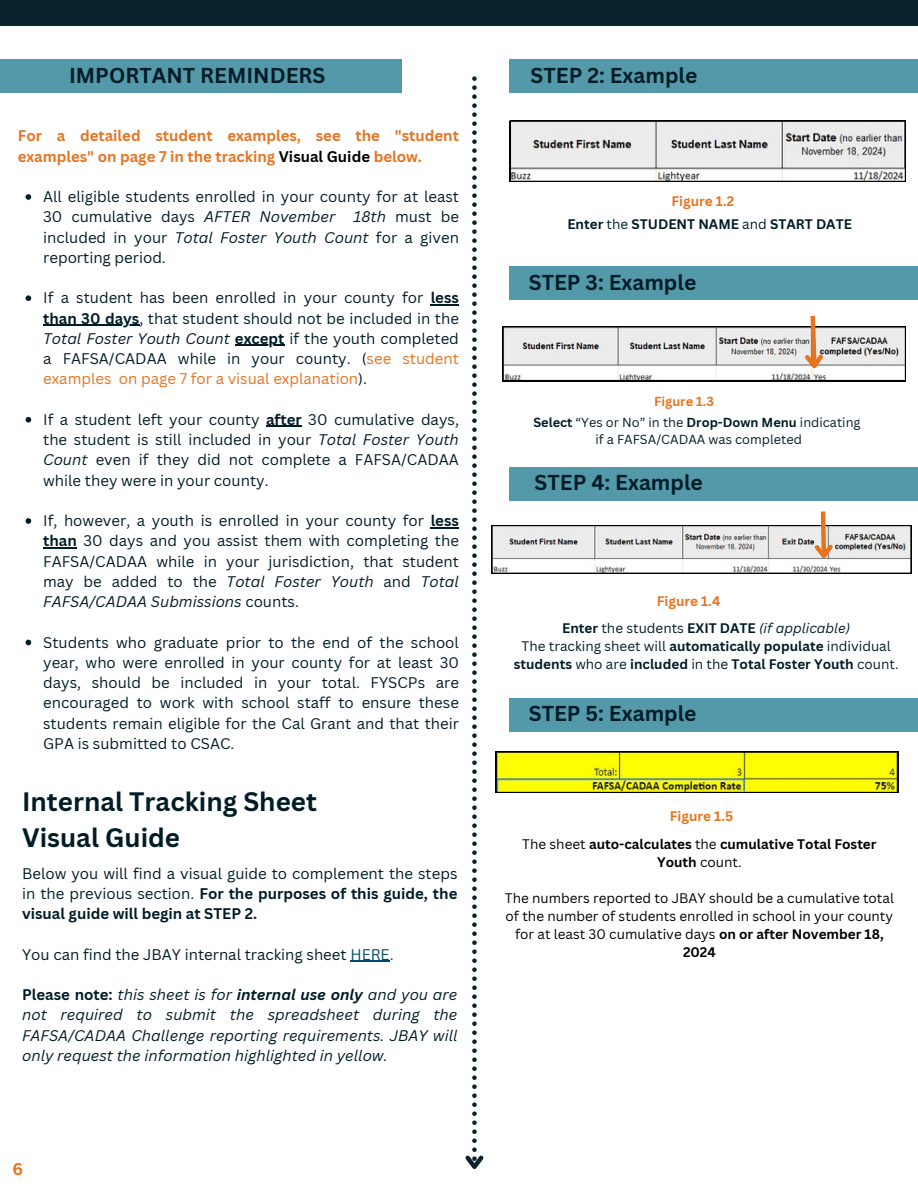
<style>
.page{position:relative;width:918px;height:1188px;background:#fff}
.page>*{position:absolute;margin:0;border:0;box-sizing:border-box;transform-origin:0 0}
.t1{font:700 25.95px/36px "Canva Sans";color:#001c27}
.t2{font:700 21px "Canva Sans";color:#001c27}
.t3{font:700 16.5px "Canva Sans";color:#e7731f}
.t4{font:15px/20.2px "Canva Sans";color:#001c27;text-align:justify}
.t5{font:italic 15px/20.2px "Canva Sans";color:#001c27;text-align:justify}
.t6{font:700 15px/20.2px "Canva Sans";color:#e7731f}
.t7{font:13.5px/18px "Canva Sans";color:#000;text-align:center}
.t8{font:700 13.5px/23px "Canva Sans";color:#001c27}
.t9{font:700 13.5px/28.7px "Canva Sans";color:#000;text-align:center}
.t10{font:italic 13.5px/26.5px "Canva Sans";color:#001c27}
.t11{font:12.75px/20.5px "Canva Sans";color:#001c27}
.s1{color:#000}
.s2{font-style:italic}
.s3{font-weight:700}
.s4{color:#e7731f}
.s5{color:#00496e}
.s6{font-weight:700;font-style:normal}
.s7{font-weight:400}
.s8{font-weight:700;color:#e7731f}
.s9{font-weight:700;font-style:normal;color:#e7731f}
.s10{font-style:normal}
</style>
<div class="page">
<div style="left:0;top:0;width:918px;height:26px;background:#09222d"></div>
<div style="left:0;top:60px;width:401px;height:33px;background:#5399aa"></div>
<div style="left:510px;top:60px;width:408px;height:33px;background:#5399aa"></div>
<svg style="left:26px;top:194px;width:5px;height:6px"></svg>
<svg style="left:26px;top:295px;width:5px;height:6px"></svg>
<hr style="left:43px;top:325px;width:96px;height:1px;background:#001c27">
<hr style="left:235px;top:345px;width:50px;height:1px;background:#001c27">
<svg style="left:26px;top:417px;width:5px;height:6px"></svg>
<hr style="left:266px;top:426px;width:36px;height:1px;background:#001c27">
<svg style="left:26px;top:518px;width:5px;height:6px"></svg>
<svg style="left:431px;top:76px;width:480px;height:1093px"></svg>
<hr style="left:43px;top:547px;width:34px;height:2px;background:#001c27">
<svg style="left:26px;top:640px;width:5px;height:5px"></svg>
<hr style="left:350px;top:961px;width:40px;height:1px;background:#00496e">
<h2 class="t2" style="left:69px;top:63px;width:258px">IMPORTANT REMINDERS</h2>
<h2 class="t2" style="left:531px;top:63px;width:168px">STEP 2: Example</h2>
<p class="t6" style="left:18px;top:126px;width:443px">For a detailed student examples, see the "student examples" on page 7 in the tracking <span class="s1">Visual Guide</span> below.</p>
<p class="t4" style="left:43px;top:187px;width:417px">All eligible students enrolled in your county for at least 30 cumulative days <span class="s2">AFTER November 18th</span> must be included in your <span class="s2">Total Foster Youth Count</span> for a given reporting period.</p>
<p class="t4" style="left:43px;top:288px;width:417px">If a student has been enrolled in your county for <span class="s3">less than 30 days</span>, that student should not be included in the <span class="s2">Total Foster Youth Count</span> <span class="s3">except</span> if the youth completed a FAFSA/CADAA while in your county. (<span class="s4">see student examples on page 7 for a visual explanation</span>).</p>
<p class="t4" style="left:43px;top:409px;width:417px">If a student left your county <span class="s3">after</span> 30 cumulative days, the student is still included in your <span class="s2">Total Foster Youth Count</span> even if they did not complete a FAFSA/CADAA while they were in your county.</p>
<p class="t4" style="left:43px;top:511px;width:417px">If, however, a youth is enrolled in your county for <span class="s3">less than</span> 30 days and you assist them with completing the FAFSA/CADAA while in your jurisdiction, that student may be added to the <span class="s2">Total Foster Youth</span> and <span class="s2">Total FAFSA/CADAA Submissions</span> counts.</p>
<p class="t4" style="left:43px;top:632px;width:417px">Students who graduate prior to the end of the school year, who were enrolled in your county for at least 30 days, should be included in your total. FYSCPs are encouraged to work with school staff to ensure these students remain eligible for the Cal Grant and that their GPA is submitted to CSAC.</p>
<h1 class="t1" style="left:22px;top:784px;width:296px">Internal Tracking Sheet<br>Visual Guide</h1>
<p class="t4" style="left:22px;top:863px;width:437px">Below you will find a visual guide to complement the steps in the previous section. <span class="s3">For the purposes of this guide, the visual guide will begin at STEP 2.</span></p>
<p class="t4" style="left:22px;top:944px;width:373px">You can find the JBAY internal tracking sheet <span class="s5">HERE.</span></p>
<p class="t5" style="left:22px;top:985px;width:437px"><span class="s6">Please note:</span> this sheet is for <span class="s3">internal use only</span> and you are not required to submit the spreadsheet during the FAFSA/CADAA Challenge reporting requirements. JBAY will only request the information highlighted in yellow.</p>
<p class="t3" style="left:12px;top:1159px;width:12px">6</p>
<p class="t8" style="left:567px;top:190px;width:286px;text-indent:104px"><span class="s4">Figure 1.2<br></span>Enter <span class="s7">the</span> STUDENT NAME <span class="s7">and</span> START DATE</p>
<h2 class="t2" style="left:529px;top:270px;width:169px">STEP 3: Example</h2>
<p class="t11" style="left:533px;top:391px;width:329px;text-indent:121px"><span class="s8">Figure 1.3<br></span><span class="s3">Select</span> “Yes or No” in the <span class="s3">Drop-Down Menu</span> indicating</p>
<p class="t11" style="left:595px;top:429px;width:208px">if a FAFSA/CADAA was completed</p>
<h2 class="t2" style="left:535px;top:470px;width:170px">STEP 4: Example</h2>
<p class="t10" style="left:562px;top:588px;width:290px;text-indent:95px"><span class="s9">Figure 1.4<br></span><span class="s6">Enter</span> <span class="s10">the students</span> <span class="s6">EXIT DATE</span> (if applicable)</p>
<p class="t8" style="left:514px;top:637px;width:386px;line-height:18px;text-align:center"><span class="s7">The tracking sheet will</span> automatically populate <span class="s7">individual </span>students <span class="s7">who are</span> included <span class="s7">in the</span> Total Foster Youth <span class="s7">count.</span></p>
<h2 class="t2" style="left:529px;top:701px;width:169px">STEP 5: Example</h2>
<p class="t9" style="left:522px;top:802px;width:356px"><span class="s4">Figure 1.5<br></span><span class="s7">The sheet</span> auto-calculates <span class="s7">the</span> cumulative Total Foster</p>
<p class="t7" style="left:657px;top:854px;width:86px"><span class="s3">Youth</span> count.</p>
<p class="t7" style="left:505px;top:890px;width:391px">The numbers reported to JBAY should be a cumulative total of the number of students enrolled in school in your county for at least 30 cumulative days <span class="s3">on or after November 18, 2024</span></p>
</div>
